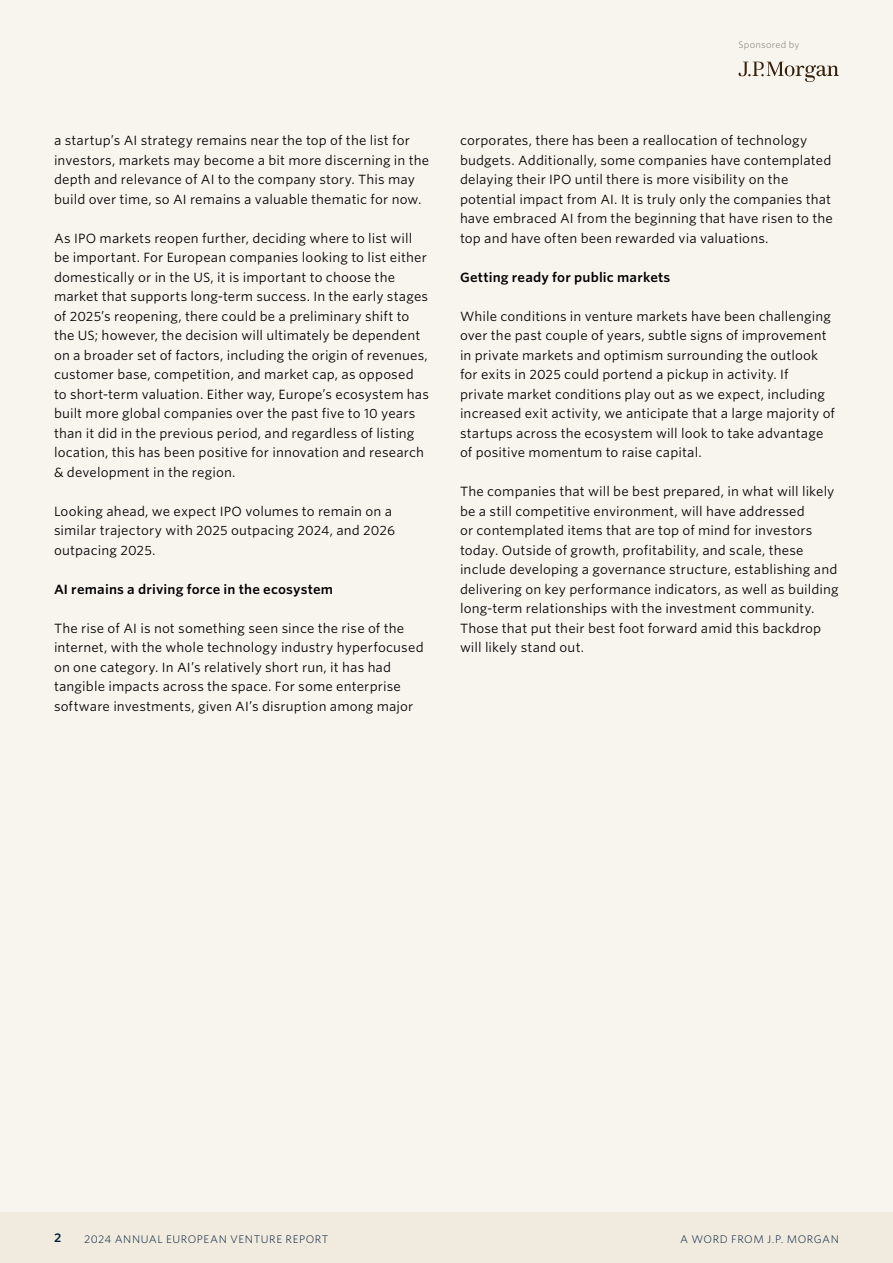
<style>
.page{position:relative;width:893px;height:1263px;background:#fff}
.page>*{position:absolute;margin:0;border:0;box-sizing:border-box;transform-origin:0 0}
.CR_Body_copy{font:12.75px/19.5px "Whitney S Sm";letter-spacing:.01em;color:#000}
.CR_Body_copy-2{font:600 12.75px "Whitney S Sm";letter-spacing:.015em;color:#000}
.t1{font:600 12px "Whitney S Sm";color:#051c38}
.CR_Footer_left{font:300 10.5px "Whitney S Sm";letter-spacing:.045em;color:#051c38}
.CR_Footer_right{font:300 10.5px "Whitney S Sm";letter-spacing:.045em;color:#051c38}
.t2{font:300 9px "Whitney S Sm";letter-spacing:.025em;color:#78766f}
</style>
<div class="page">
<div style="left:0;top:0;width:893px;height:1212px;background:#f8f5ef"></div>
<div style="left:0;top:1212px;width:893px;height:51px;background:#f0ebde"></div>
<svg style="left:738px;top:62px;width:101px;height:20px"></svg>
<p class="t2" style="left:738px;top:38px;width:62px">Sponsored by</p>
<p class="CR_Body_copy" style="left:54px;top:131px;width:377px">a startup’s AI strategy remains near the top of the list for investors, markets may become a bit more discerning in the depth and relevance of AI to the company story. This may build over time, so AI remains a valuable thematic for now.</p>
<p class="CR_Body_copy" style="left:54px;top:228px;width:376px">As IPO markets reopen further, deciding where to list will be important. For European companies looking to list either domestically or in the US, it is important to choose the market that supports long-term success. In the early stages of 2025’s reopening, there could be a preliminary shift to the US; however, the decision will ultimately be dependent on a broader set of factors, including the origin of revenues, customer base, competition, and market cap, as opposed to short-term valuation. Either way, Europe’s ecosystem has built more global companies over the past five to 10 years than it did in the previous period, and regardless of listing location, this has been positive for innovation and research &amp; development in the region.</p>
<p class="CR_Body_copy" style="left:54px;top:501px;width:343px">Looking ahead, we expect IPO volumes to remain on a similar trajectory with 2025 outpacing 2024, and 2026 outpacing 2025.</p>
<p class="CR_Body_copy-2" style="left:54px;top:580px;width:281px">AI remains a driving force in the ecosystem</p>
<p class="CR_Body_copy" style="left:54px;top:618px;width:371px">The rise of AI is not something seen since the rise of the internet, with the whole technology industry hyperfocused on one category. In AI’s relatively short run, it has had tangible impacts across the space. For some enterprise software investments, given AI’s disruption among major</p>
<p class="CR_Body_copy" style="left:460px;top:130px;width:374px">corporates, there has been a reallocation of technology budgets. Additionally, some companies have contemplated delaying their IPO until there is more visibility on the potential impact from AI. It is truly only the companies that have embraced AI from the beginning that have risen to the top and have often been rewarded via valuations.</p>
<p class="CR_Body_copy-2" style="left:460px;top:268px;width:212px">Getting ready for public markets</p>
<p class="CR_Body_copy" style="left:460px;top:306px;width:376px">While conditions in venture markets have been challenging over the past couple of years, subtle signs of improvement in private markets and optimism surrounding the outlook for exits in 2025 could portend a pickup in activity. If private market conditions play out as we expect, including increased exit activity, we anticipate that a large majority of startups across the ecosystem will look to take advantage of positive momentum to raise capital.</p>
<p class="CR_Body_copy" style="left:460px;top:481px;width:380px">The companies that will be best prepared, in what will likely be a still competitive environment, will have addressed<br>or contemplated items that are top of mind for investors today. Outside of growth, profitability, and scale, these include developing a governance structure, establishing and delivering on key performance indicators, as well as building long-term relationships with the investment community.<br>Those that put their best foot forward amid this backdrop will likely stand out.</p>
<p class="t1" style="left:54px;top:1229px;width:9px">2</p>
<p class="CR_Footer_left" style="left:84px;top:1231px;width:246px">2024 ANNUAL EUROPEAN VENTURE REPORT</p>
<p class="CR_Footer_right" style="left:680px;top:1231px;width:160px">A WORD FROM J.P. MORGAN</p>
</div>
